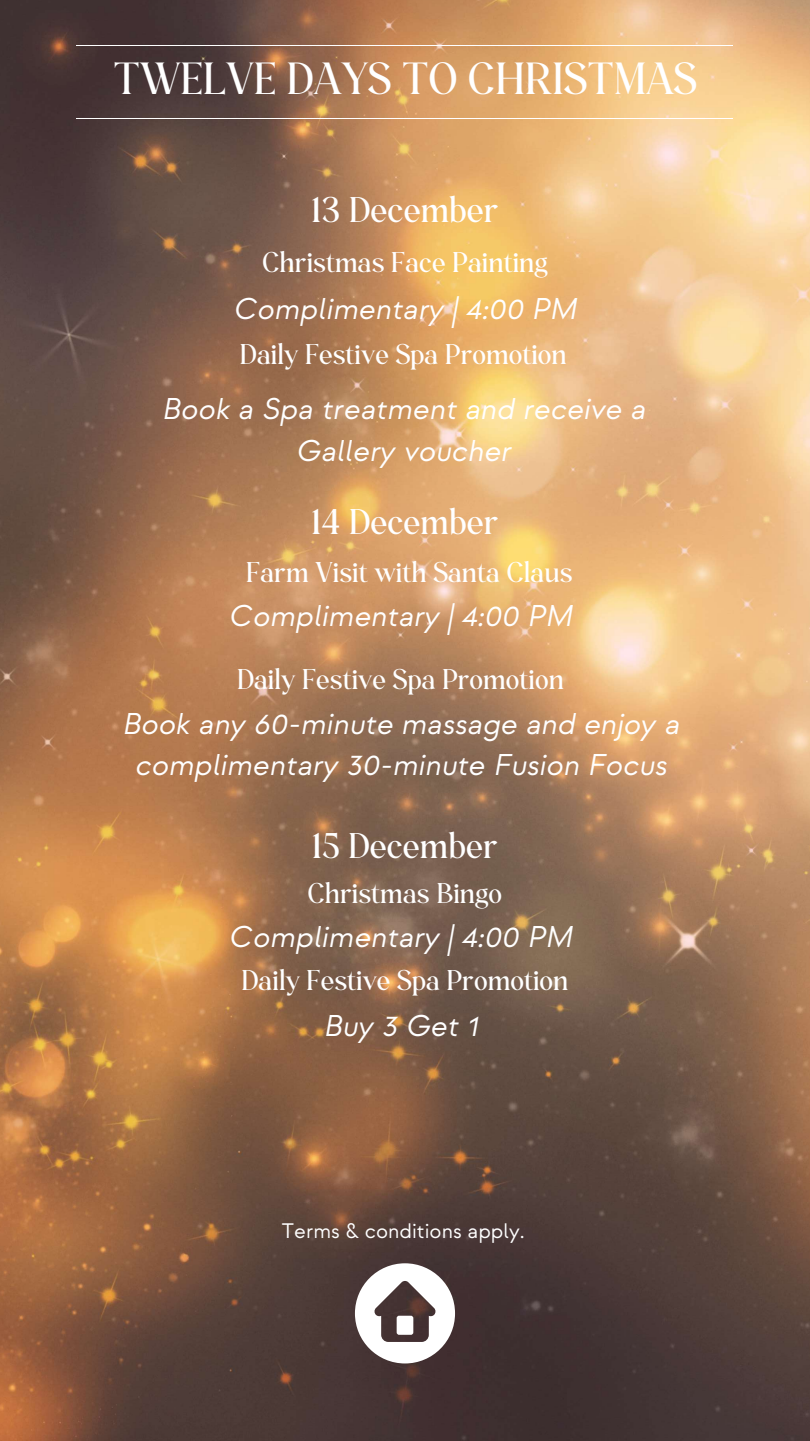
<style>
.page{position:relative;width:810px;height:1441px;background:#fff}
.page>*{position:absolute;margin:0;border:0;box-sizing:border-box;transform-origin:0 0}
.t1{font:500 47.33px "Monesta";color:#fff}
.t2{font:500 37.5px "Monesta";color:#fff}
.t3{font:italic 30px/41.6px "Strawford";color:#fff;text-align:center}
.t4{font:500 30px "Monesta";color:#fff}
.t5{font:21px "Strawford";color:#fff}
</style>
<div class="page">
<img style="left:0;top:0;width:810px;height:1440px">
<hr style="left:77px;top:45px;width:656px;height:1px;background:#fff">
<hr style="left:77px;top:118px;width:656px;height:1px;background:#fff">
<svg style="left:355px;top:1262px;width:100px;height:101px"></svg>
<div style="left:397px;top:1315px;width:16px;height:19px;background:#fff;border-radius:2px"></div>
<h1 class="t1" style="left:113px;top:60px;width:585px">TWELVE DAYS TO CHRISTMAS</h1>
<p class="t2" style="left:311px;top:196px;width:189px">13 December</p>
<p class="t4" style="left:263px;top:250px;width:287px">Christmas Face Painting</p>
<p class="t3" style="left:233px;top:289px;width:345px">Complimentary | 4:00 PM</p>
<p class="t4" style="left:240px;top:343px;width:328px">Daily Festive Spa Promotion</p>
<p class="t3" style="left:162px;top:389px;width:485px">Book a Spa treatment and receive a<br>Gallery voucher</p>
<p class="t2" style="left:312px;top:508px;width:188px">14 December</p>
<p class="t4" style="left:246px;top:560px;width:328px">Farm Visit with Santa Claus</p>
<p class="t3" style="left:229px;top:596px;width:345px">Complimentary | 4:00 PM</p>
<p class="t4" style="left:237px;top:667px;width:328px">Daily Festive Spa Promotion</p>
<p class="t3" style="left:122px;top:703px;width:559px">Book any 60-minute massage and enjoy a complimentary 30-minute Fusion Focus</p>
<p class="t2" style="left:312px;top:830px;width:187px">15 December</p>
<p class="t4" style="left:308px;top:881px;width:196px">Christmas Bingo</p>
<p class="t3" style="left:229px;top:916px;width:345px">Complimentary | 4:00 PM</p>
<p class="t4" style="left:242px;top:969px;width:328px">Daily Festive Spa Promotion</p>
<p class="t3" style="left:323px;top:1006px;width:156px">Buy 3 Get 1</p>
<p class="t5" style="left:282px;top:1219px;width:244px">Terms &amp; conditions apply.</p>
</div>
